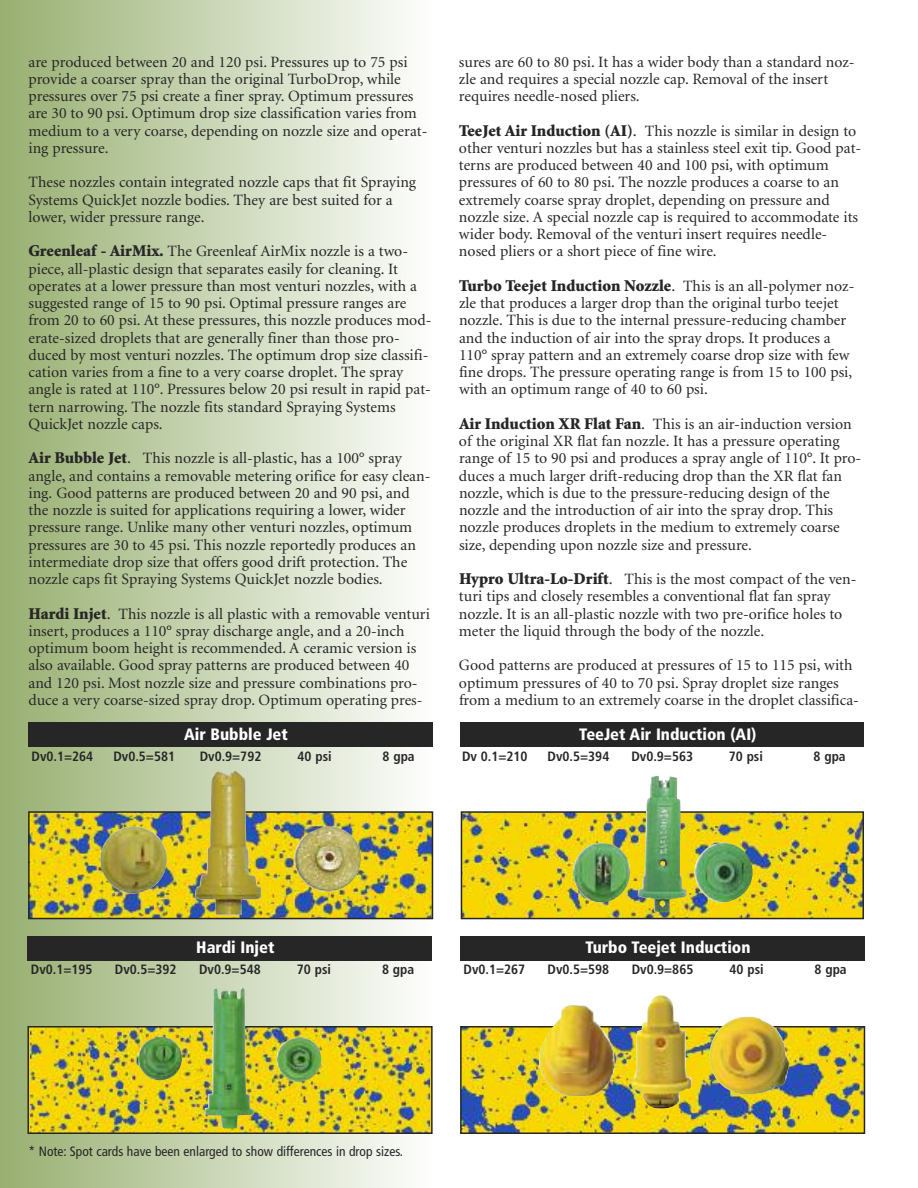
<style>
.page{position:relative;width:918px;height:1188px;background:#fff}
.page>*{position:absolute;margin:0;border:0;box-sizing:border-box;transform-origin:0 0}
.t1{font:900 condensed 16.5px "Frutiger";color:#fff}
.t2{font:900 16.5px "Minion";color:#272627}
.t3{font:15.75px/17.2px "Minion";color:#272627}
.t4{font:700 condensed 13.5px "Frutiger";color:#272627}
.t5{font:condensed 13.5px "Frutiger";color:#272627}
.s1{font-weight:900;font-size:16.5px}
.s2{font-size:16.5px}
.s3{font-weight:400}
.s4{font-weight:400;font-size:15.75px}
</style>
<div class="page">
<div style="left:0;top:0;width:432px;height:1188px;background:linear-gradient(to right,#97af70,#fdfdfd)"></div>
<img style="left:31px;top:814px;width:399px;height:102px">
<div style="left:28px;top:811px;width:405px;height:108px;border:2px solid #272627"></div>
<img style="left:100px;top:771px;width:261px;height:145px">
<div style="left:28px;top:722px;width:405px;height:25px;background:#272627"></div>
<img style="left:31px;top:1029px;width:398px;height:102px">
<div style="left:27px;top:1026px;width:406px;height:108px;border:2px solid #272627"></div>
<img style="left:138px;top:987px;width:184px;height:142px">
<div style="left:27px;top:936px;width:405px;height:24px;background:#272627"></div>
<img style="left:464px;top:814px;width:397px;height:102px">
<div style="left:461px;top:811px;width:403px;height:108px;border:2px solid #272627"></div>
<img style="left:573px;top:776px;width:180px;height:137px">
<div style="left:461px;top:722px;width:403px;height:25px;background:#272627"></div>
<img style="left:463px;top:1029px;width:399px;height:102px">
<div style="left:460px;top:1026px;width:405px;height:108px;border:2px solid #272627"></div>
<img style="left:539px;top:995px;width:251px;height:114px">
<div style="left:460px;top:936px;width:405px;height:24px;background:#272627"></div>
<p class="t3" style="left:28px;top:54px;width:401px">are produced between 20 and 120 psi. Pressures up to 75 psi provide a coarser spray than the original TurboDrop, while pressures over 75 psi create a finer spray. Optimum pressures are 30 to 90 psi. Optimum drop size classification varies from medium to a very coarse, depending on nozzle size and operat&shy;ing pressure.</p>
<p class="t3" style="left:29px;top:175px;width:389px">These nozzles contain integrated nozzle caps that fit Spraying<br>Systems QuickJet nozzle bodies. They are best suited for a lower, wider pressure range.</p>
<p class="t3" style="left:28px;top:244px;width:405px"><span class="s1">Greenleaf - AirMix.</span> The Greenleaf AirMix nozzle is a two&shy;piece, all-plastic design that separates easily for cleaning. It operates at a lower pressure than most venturi nozzles, with a suggested range of 15 to 90 psi. Optimal pressure ranges are from 20 to 60 psi. At these pressures, this nozzle produces mod&shy;erate-sized droplets that are generally finer than those pro&shy;duced by most venturi nozzles. The optimum drop size classifi&shy;cation varies from a fine to a very coarse droplet. The spray angle is rated at 110°. Pressures below 20 psi result in rapid pat&shy;tern narrowing. The nozzle fits standard Spraying Systems QuickJet nozzle caps.</p>
<p class="t3" style="left:28px;top:451px;width:404px"><span class="s1">Air Bubble Jet</span><span class="s2">.</span> This nozzle is all-plastic, has a 100° spray angle, and contains a removable metering orifice for easy clean&shy;ing. Good patterns are produced between 20 and 90 psi, and the nozzle is suited for applications requiring a lower, wider pressure range. Unlike many other venturi nozzles, optimum pressures are 30 to 45 psi. This nozzle reportedly produces an intermediate drop size that offers good drift protection. The nozzle caps fit Spraying Systems QuickJet nozzle bodies.</p>
<p class="t3" style="left:28px;top:606px;width:403px"><span class="s1">Hardi Injet</span><span class="s2">.</span> This nozzle is all plastic with a removable venturi insert, produces a 110° spray discharge angle, and a 20-inch optimum boom height is recommended. A ceramic version is also available. Good spray patterns are produced between 40 and 120 psi. Most nozzle size and pressure combinations pro&shy;duce a very coarse-sized spray drop. Optimum operating pres-</p>
<p class="t3" style="left:459px;top:54px;width:397px">sures are 60 to 80 psi. It has a wider body than a standard noz&shy;zle and requires a special nozzle cap. Removal of the insert requires needle-nosed pliers.</p>
<p class="t3" style="left:459px;top:123px;width:404px"><span class="s1">TeeJet Air Induction (AI)</span><span class="s2">.</span> This nozzle is similar in design to other venturi nozzles but has a stainless steel exit tip. Good pat&shy;terns are produced between 40 and 100 psi, with optimum pressures of 60 to 80 psi. The nozzle produces a coarse to an extremely coarse spray droplet, depending on pressure and nozzle size. A special nozzle cap is required to accommodate its wider body. Removal of the venturi insert requires needle&shy;nosed pliers or a short piece of fine wire.</p>
<p class="t2" style="left:459px;top:279px;width:397px">Turbo Teejet Induction Nozzle<span class="s3">.</span> <span class="s4">This is an all-polymer noz-</span></p>
<p class="t3" style="left:459px;top:296px;width:395px">zle that produces a larger drop than the original turbo teejet nozzle. This is due to the internal pressure-reducing chamber and the induction of air into the spray drops. It produces a 110° spray pattern and an extremely coarse drop size with few fine drops. The pressure operating range is from 15 to 100 psi, with an optimum range of 40 to 60 psi.</p>
<p class="t3" style="left:459px;top:417px;width:404px"><span class="s1">Air Induction XR Flat Fan</span><span class="s2">.</span> This is an air-induction version of the original XR flat fan nozzle. It has a pressure operating range of 15 to 90 psi and produces a spray angle of 110°. It pro&shy;duces a much larger drift-reducing drop than the XR flat fan nozzle, which is due to the pressure-reducing design of the nozzle and the introduction of air into the spray drop. This nozzle produces droplets in the medium to extremely coarse size, depending upon nozzle size and pressure.</p>
<p class="t3" style="left:459px;top:572px;width:399px"><span class="s1">Hypro Ultra-Lo-Drift</span><span class="s2">.</span> This is the most compact of the ven&shy;turi tips and closely resembles a conventional flat fan spray nozzle. It is an all-plastic nozzle with two pre-orifice holes to meter the liquid through the body of the nozzle.</p>
<p class="t3" style="left:459px;top:658px;width:401px">Good patterns are produced at pressures of 15 to 115 psi, with optimum pressures of 40 to 70 psi. Spray droplet size ranges from a medium to an extremely coarse in the droplet classifica-</p>
<p class="t1" style="left:184px;top:727px;width:105px">Air Bubble Jet</p>
<p class="t1" style="left:579px;top:727px;width:179px">TeeJet Air Induction (AI)</p>
<p class="t4" style="left:32px;top:751px;width:63px">Dv0.1=264</p>
<p class="t4" style="left:113px;top:751px;width:63px">Dv0.5=581</p>
<p class="t4" style="left:200px;top:751px;width:63px">Dv0.9=792</p>
<p class="t4" style="left:298px;top:751px;width:36px">40 psi</p>
<p class="t4" style="left:383px;top:751px;width:34px">8 gpa</p>
<p class="t4" style="left:462px;top:751px;width:67px">Dv 0.1=210</p>
<p class="t4" style="left:548px;top:751px;width:63px">Dv0.5=394</p>
<p class="t4" style="left:631px;top:751px;width:63px">Dv0.9=563</p>
<p class="t4" style="left:729px;top:751px;width:36px">70 psi</p>
<p class="t4" style="left:814px;top:751px;width:34px">8 gpa</p>
<p class="t1" style="left:196px;top:941px;width:80px">Hardi Injet</p>
<p class="t4" style="left:31px;top:964px;width:63px">Dv0.1=195</p>
<p class="t4" style="left:115px;top:964px;width:63px">Dv0.5=392</p>
<p class="t4" style="left:199px;top:964px;width:63px">Dv0.9=548</p>
<p class="t4" style="left:297px;top:964px;width:36px">70 psi</p>
<p class="t4" style="left:382px;top:964px;width:34px">8 gpa</p>
<p class="t1" style="left:585px;top:941px;width:167px">Turbo Teejet Induction</p>
<p class="t4" style="left:464px;top:964px;width:63px">Dv0.1=267</p>
<p class="t4" style="left:548px;top:964px;width:63px">Dv0.5=598</p>
<p class="t4" style="left:632px;top:964px;width:63px">Dv0.9=865</p>
<p class="t4" style="left:730px;top:964px;width:36px">40 psi</p>
<p class="t4" style="left:815px;top:964px;width:34px">8 gpa</p>
<p class="t5" style="left:28px;top:1146px;width:376px">* Note: Spot cards have been enlarged to show differences in drop sizes.</p>
</div>
